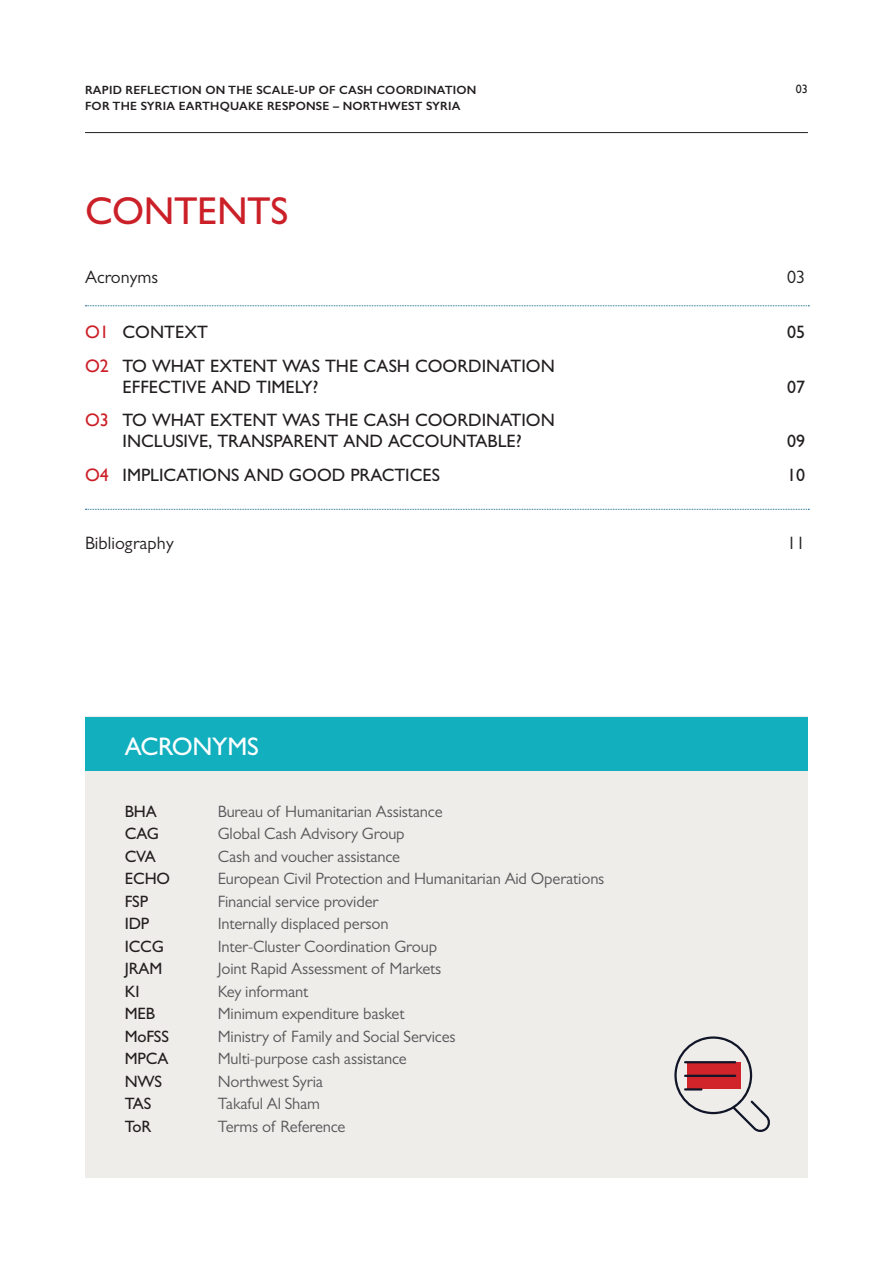
<style>
.page{position:relative;width:893px;height:1263px;background:#fff}
.page>*{position:absolute;margin:0;border:0;box-sizing:border-box;transform-origin:0 0}
.t1{font:500 39px "Gill Sans MT Pro";letter-spacing:-.01em;color:#cb2028}
.t2{font:500 25.5px "Gill Sans MT Pro";letter-spacing:-.01em;color:#fff}
.t3{font:500 18px/21px "Gill Sans MT Pro";color:#231f20}
.t4{font:18px "Gill Sans MT Pro";color:#231f20}
.t5{font:16.5px "Gill Sans MT Pro";letter-spacing:-.01em;color:#57585a}
.t6{font:500 16.5px "Gill Sans MT Pro";letter-spacing:-.01em;color:#231f20}
.t7{font:600 12px/16.5px "Gill Sans";letter-spacing:.015em;color:#231f20}
.t8{font:12px "Gill Sans";color:#231f20}
.s1{font-family:"Gill Sans";font-weight:400;color:#cb2028}
</style>
<div class="page">
<div style="left:85px;top:717px;width:723px;height:461px;background:#efedea"></div>
<div style="left:85px;top:717px;width:723px;height:53px;background:#12b0bf"></div>
<hr style="left:85px;top:132px;width:723px;height:1px;background:#231f20">
<svg style="left:85px;top:305px;width:724px;height:1px"></svg>
<svg style="left:85px;top:509px;width:724px;height:1px"></svg>
<svg style="left:674px;top:1036px;width:96px;height:96px"></svg>
<p class="t7" style="left:85px;top:81px;width:393px">RAPID REFLECTION ON THE SCALE-UP OF CASH COORDINATION<br>FOR THE SYRIA EARTHQUAKE RESPONSE – NORTHWEST SYRIA</p>
<p class="t8" style="left:796px;top:82px;width:14px">03</p>
<h1 class="t1" style="left:85px;top:188px;width:205px">CONTENTS</h1>
<p class="t4" style="left:85px;top:267px;width:75px">Acronyms</p>
<p class="t4" style="left:787px;top:267px;width:19px">03</p>
<p class="t3" style="left:85px;top:321px;width:124px"><span class="s1">O1</span> CONTEXT</p>
<p class="t3" style="left:787px;top:321px;width:19px">05</p>
<p class="t3" style="left:123px;top:355px;width:434px;text-indent:-37px"><span class="s1">O2</span> TO WHAT EXTENT WAS THE CASH COORDINATION<br>EFFECTIVE AND TIMELY?</p>
<p class="t3" style="left:787px;top:376px;width:19px">07</p>
<p class="t3" style="left:85px;top:409px;width:471px;text-align:center"><span class="s1">O3</span> TO WHAT EXTENT WAS THE CASH COORDINATION<br>INCLUSIVE, TRANSPARENT AND ACCOUNTABLE?</p>
<p class="t3" style="left:787px;top:430px;width:19px">09</p>
<p class="t3" style="left:85px;top:464px;width:357px"><span class="s1">O4</span> IMPLICATIONS AND GOOD PRACTICES</p>
<p class="t3" style="left:787px;top:464px;width:19px">10</p>
<p class="t4" style="left:85px;top:532px;width:90px">Bibliography</p>
<p class="t4" style="left:787px;top:532px;width:19px">11</p>
<h2 class="t2" style="left:125px;top:732px;width:136px">ACRONYMS</h2>
<p class="t6" style="left:125px;top:801px;width:33px">BHA</p>
<p class="t5" style="left:218px;top:801px;width:226px">Bureau of Humanitarian Assistance</p>
<p class="t6" style="left:125px;top:824px;width:36px">CAG</p>
<p class="t5" style="left:218px;top:824px;width:189px">Global Cash Advisory Group</p>
<p class="t6" style="left:125px;top:846px;width:33px">CVA</p>
<p class="t5" style="left:218px;top:846px;width:184px">Cash and voucher assistance</p>
<p class="t6" style="left:125px;top:869px;width:47px">ECHO</p>
<p class="t5" style="left:218px;top:869px;width:388px">European Civil Protection and Humanitarian Aid Operations</p>
<p class="t6" style="left:125px;top:891px;width:25px">FSP</p>
<p class="t5" style="left:218px;top:891px;width:162px">Financial service provider</p>
<p class="t6" style="left:125px;top:914px;width:26px">IDP</p>
<p class="t5" style="left:218px;top:914px;width:172px">Internally displaced person</p>
<p class="t6" style="left:125px;top:936px;width:41px">ICCG</p>
<p class="t5" style="left:218px;top:936px;width:221px">Inter-Cluster Coordination Group</p>
<p class="t6" style="left:125px;top:959px;width:39px">JRAM</p>
<p class="t5" style="left:218px;top:959px;width:225px">Joint Rapid Assessment of Markets</p>
<p class="t6" style="left:125px;top:981px;width:16px">KI</p>
<p class="t5" style="left:218px;top:981px;width:92px">Key informant</p>
<p class="t6" style="left:125px;top:1004px;width:32px">MEB</p>
<p class="t5" style="left:218px;top:1004px;width:188px">Minimum expenditure basket</p>
<p class="t6" style="left:125px;top:1026px;width:46px">MoFSS</p>
<p class="t5" style="left:218px;top:1026px;width:239px">Ministry of Family and Social Services</p>
<p class="t6" style="left:125px;top:1049px;width:45px">MPCA</p>
<p class="t5" style="left:218px;top:1049px;width:191px">Multi-purpose cash assistance</p>
<p class="t6" style="left:125px;top:1071px;width:39px">NWS</p>
<p class="t5" style="left:218px;top:1071px;width:107px">Northwest Syria</p>
<p class="t6" style="left:125px;top:1094px;width:28px">TAS</p>
<p class="t5" style="left:218px;top:1094px;width:104px">Takaful Al Sham</p>
<p class="t6" style="left:125px;top:1116px;width:28px">ToR</p>
<p class="t5" style="left:218px;top:1116px;width:129px">Terms of Reference</p>
</div>
